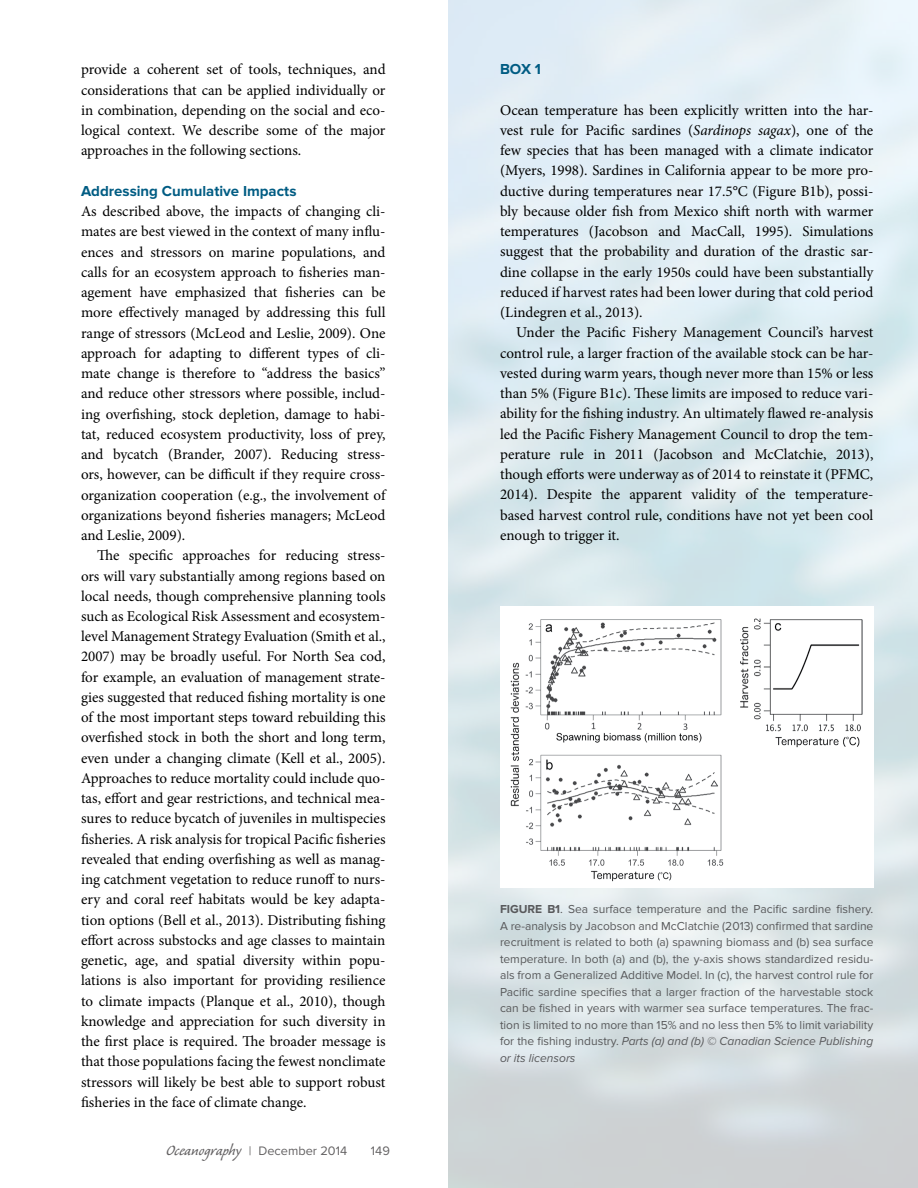
<style>
.page{position:relative;width:918px;height:1188px;background:#fff}
.page>*{position:absolute;margin:0;border:0;box-sizing:border-box;transform-origin:0 0}
.t1{font:15px/20.2px "Minion Pro";color:#000;text-align:justify}
.t2{font:700 15px "Proxima Nova";color:#005c83}
.t3{font:12.75px "Proxima Nova";color:#646263}
.t4{font:12px/16.5px "Proxima Nova";color:#58595b;text-align:justify}
.s1{font-family:"Caliban";font-size:18.75px}
.s2{font-style:italic}
.s3{font-weight:700}
</style>
<div class="page">
<img style="left:510px;top:618px;width:353px;height:264px">
<p class="t1" style="left:81px;top:59px;width:306px">provide a coherent set of tools, techniques, and considerations that can be applied individually or in combination, depending on the social and eco&shy;logical context. We describe some of the major approaches in the following sections.</p>
<p class="t2" style="left:81px;top:182px;width:217px">Addressing Cumulative Impacts</p>
<p class="t1" style="left:81px;top:201px;width:306px">As described above, the impacts of changing cli&shy;mates are best viewed in the context of many influ&shy;ences and stressors on marine populations, and calls for an ecosystem approach to fisheries man&shy;agement have emphasized that fisheries can be more effectively managed by addressing this full range of stressors (McLeod and Leslie, 2009). One approach for adapting to different types of cli&shy;mate change is therefore to “address the basics” and reduce other stressors where possible, includ&shy;ing overfishing, stock depletion, damage to habi&shy;tat, reduced ecosystem productivity, loss of prey, and bycatch (Brander, 2007). Reducing stress&shy;ors, however, can be difficult if they require cross&shy;organization cooperation (e.g., the involvement of organizations beyond fisheries managers; McLeod and Leslie, 2009).</p>
<p class="t1" style="left:81px;top:545px;width:306px;text-indent:16px">The specific approaches for reducing stress&shy;ors will vary substantially among regions based on local needs, though comprehensive planning tools such as Ecological Risk Assessment and ecosystem&shy;level Management Strategy Evaluation (Smith et al., 2007) may be broadly useful. For North Sea cod, for example, an evaluation of management strate&shy;gies suggested that reduced fishing mortality is one of the most important steps toward rebuilding this overfished stock in both the short and long term, even under a changing climate (Kell et al., 2005).<br>Approaches to reduce mortality could include quo&shy;tas, effort and gear restrictions, and technical mea&shy;sures to reduce bycatch of juveniles in multispecies fisheries. A risk analysis for tropical Pacific fisheries revealed that ending overfishing as well as manag&shy;ing catchment vegetation to reduce runoff to nurs&shy;ery and coral reef habitats would be key adapta&shy;tion options (Bell et al., 2013). Distributing fishing effort across substocks and age classes to maintain genetic, age, and spatial diversity within popu&shy;lations is also important for providing resilience to climate impacts (Planque et al., 2010), though knowledge and appreciation for such diversity in the first place is required. The broader message is that those populations facing the fewest nonclimate stressors will likely be best able to support robust fisheries in the face of climate change.</p>
<p class="t3" style="left:166px;top:1143px;width:183px"><span class="s1">Oceanography</span> | December 2014</p>
<p class="t3" style="left:371px;top:1143px;width:20px">149</p>
<p class="t2" style="left:500px;top:61px;width:42px">BOX 1</p>
<p class="t1" style="left:500px;top:100px;width:375px">Ocean temperature has been explicitly written into the har&shy;vest rule for Pacific sardines (<span class="s2">Sardinops sagax</span>), one of the few species that has been managed with a climate indicator (Myers, 1998). Sardines in California appear to be more pro&shy;ductive during temperatures near 17.5°C (Figure B1b), possi&shy;bly because older fish from Mexico shift north with warmer temperatures (Jacobson and MacCall, 1995). Simulations suggest that the probability and duration of the drastic sar&shy;dine collapse in the early 1950s could have been substantially reduced if harvest rates had been lower during that cold period (Lindegren et al., 2013).</p>
<p class="t1" style="left:500px;top:323px;width:375px;text-indent:16px">Under the Pacific Fishery Management Council’s harvest control rule, a larger fraction of the available stock can be har&shy;vested during warm years, though never more than 15% or less than 5% (Figure B1c). These limits are imposed to reduce vari&shy;ability for the fishing industry. An ultimately flawed re-analysis led the Pacific Fishery Management Council to drop the tem&shy;perature rule in 2011 (Jacobson and McClatchie, 2013), though efforts were underway as of 2014 to reinstate it (PFMC, 2014). Despite the apparent validity of the temperature&shy;based harvest control rule, conditions have not yet been cool enough to trigger it.</p>
<p class="t4" style="left:500px;top:901px;width:375px"><span class="s3">FIGURE B1</span>. Sea surface temperature and the Pacific sardine fishery.<br>A re-analysis by Jacobson and McClatchie (2013) confirmed that sardine recruitment is related to both (a) spawning biomass and (b) sea surface temperature. In both (a) and (b), the y-axis shows standardized residu&shy;als from a Generalized Additive Model. In (c), the harvest control rule for Pacific sardine specifies that a larger fraction of the harvestable stock can be fished in years with warmer sea surface temperatures. The frac&shy;tion is limited to no more than 15% and no less then 5% to limit variability for the fishing industry. <span class="s2">Parts (a) and (b) © Canadian Science Publishing or its licensors</span></p>
</div>
